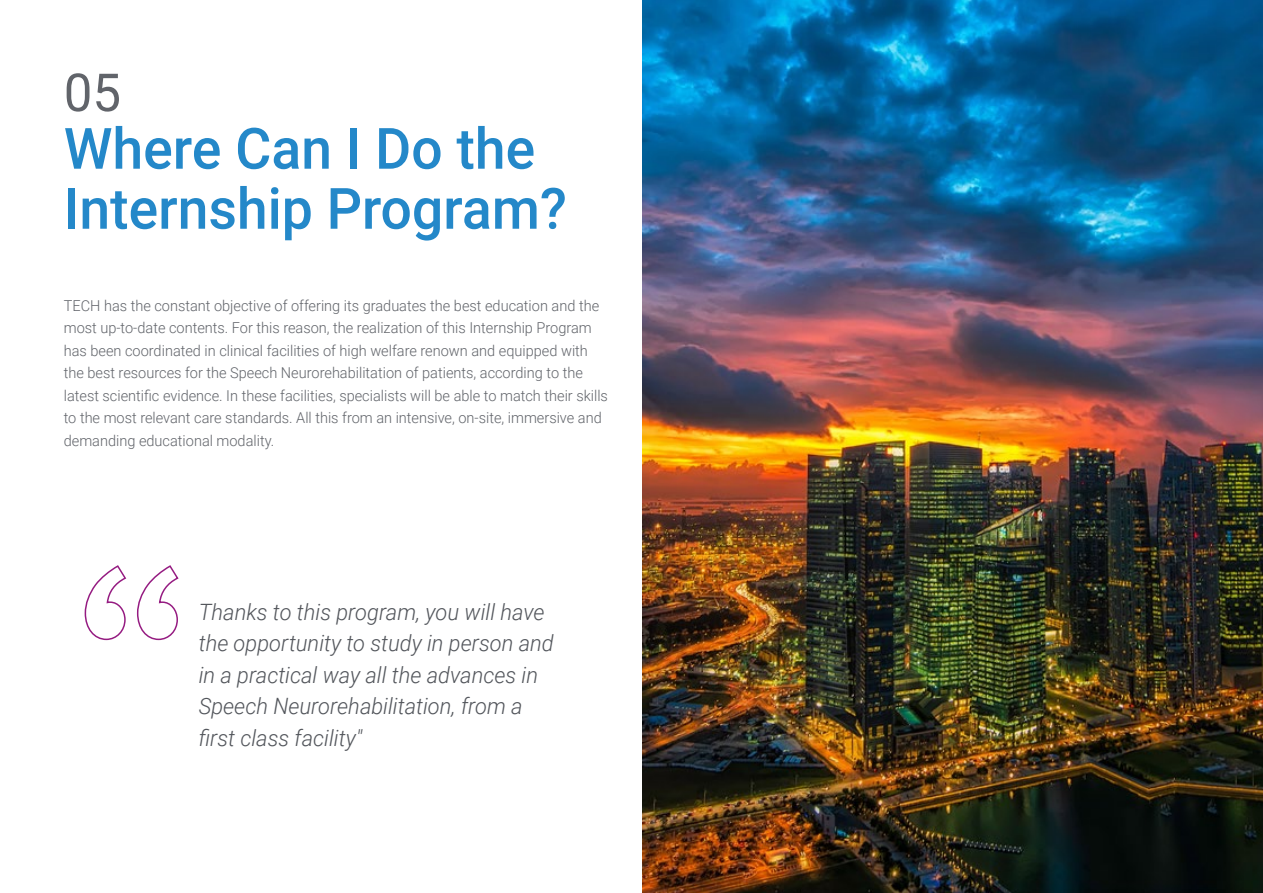
<style>
.page{position:relative;width:1263px;height:893px;background:#fff}
.page>*{position:absolute;margin:0;border:0;box-sizing:border-box;transform-origin:0 0}
.t1{font:500 57px/60px "Roboto";color:#2488c9}
.t2{font:52.5px "Roboto";color:#61646a}
.t3{font:italic 300 22.5px/31.5px "Roboto";color:#52555b}
.t4{font:300 15px/22.5px "Roboto";color:#61646a}
</style>
<div class="page">
<svg style="left:84px;top:565px;width:95px;height:76px"></svg>
<img style="left:642px;top:0;width:621px;height:893px">
<h2 class="t2" style="left:64px;top:56px;width:59px">05</h2>
<h1 class="t1" style="left:64px;top:116px;width:504px">Where Can I Do the<br>Internship Program?</h1>
<p class="t4" style="left:64px;top:293px;width:546px">TECH has the constant objective of offering its graduates the best education and the most up-to-date contents. For this reason, the realization of this Internship Program has been coordinated in clinical facilities of high welfare renown and equipped with the best resources for the Speech Neurorehabilitation of patients, according to the latest scientific evidence. In these facilities, specialists will be able to match their skills to the most relevant care standards. All this from an intensive, on-site, immersive and demanding educational modality.</p>
<h3 class="t3" style="left:199px;top:595px;width:357px">Thanks to this program, you will have the opportunity to study in person and in a practical way all the advances in Speech Neurorehabilitation, from a first class facility"</h3>
</div>
